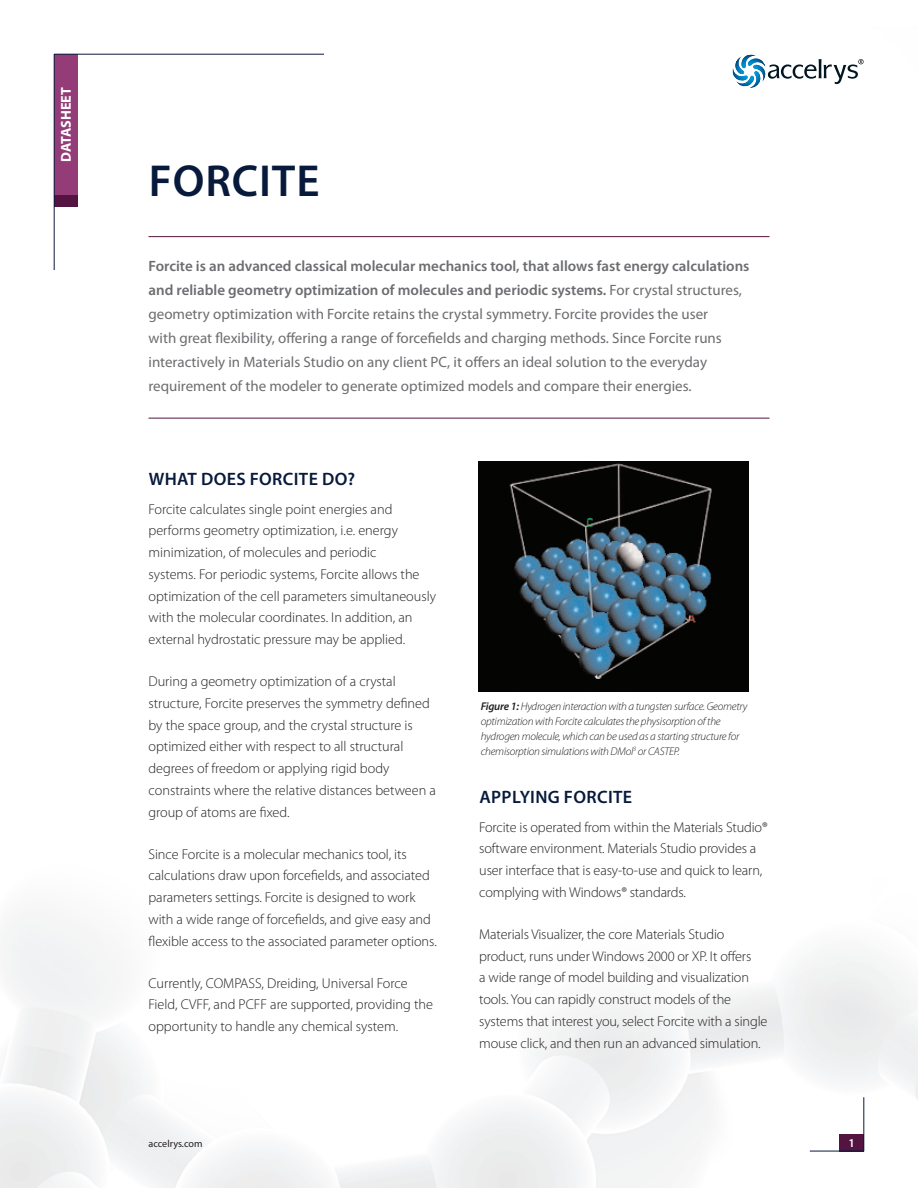
<style>
.page{position:relative;width:918px;height:1188px;background:#fff}
.page>*{position:absolute;margin:0;border:0;box-sizing:border-box;transform-origin:0 0}
.t1{font:600 45px "Myriad Pro";letter-spacing:.02em;color:#071a3c}
.t2{font:600 18px "Myriad Pro";letter-spacing:.02em;color:#071a3c}
.t3{font:15px/24px "Myriad Pro";color:#6c6d70}
.t4{font:300 14.25px/21.8px "Myriad Pro";letter-spacing:-.005em;color:#231f20}
.t5{font:700 14.25px "Myriad Pro";color:#fff}
.t6{font:600 12px "Myriad Pro";color:#fff}
.t7{font:italic 300 11.25px/15px "Myriad Pro";letter-spacing:-.02em;color:#231f20}
.t8{font:10.2px "Myriad Pro";color:#231f20}
.s1{font-weight:600}
</style>
<div class="page">
<img style="left:0;top:53px;width:918px;height:1135px">
<svg style="left:731px;top:54px;width:133px;height:34px"></svg>
<div style="left:54px;top:195px;width:23px;height:12px;background:#531442"></div>
<div style="left:54px;top:54px;width:23px;height:141px;background:#933c78"></div>
<hr style="left:54px;top:54px;width:270px;height:1px;background:#071a3c">
<hr style="left:54px;top:54px;width:1px;height:216px;background:#071a3c">
<div style="left:840px;top:1134px;width:24px;height:17px;background:#531442"></div>
<hr style="left:810px;top:1151px;width:54px;height:1px;background:#071a3c">
<hr style="left:864px;top:1097px;width:1px;height:54px;background:#071a3c">
<hr style="left:148px;top:236px;width:622px;height:1px;background:#531442">
<hr style="left:148px;top:418px;width:622px;height:1px;background:#531442">
<img style="left:478px;top:462px;width:270px;height:229px">
<p class="t5" style="left:57px;top:162px;width:76px;rotate:-90deg">DATASHEET</p>
<h1 class="t1" style="left:149px;top:152px;width:172px">Forcite</h1>
<p class="t3" style="left:148px;top:253px;width:603px"><span class="s1">Forcite is an advanced classical molecular mechanics tool, that allows fast energy calculations and reliable geometry optimization of molecules and periodic systems.</span> For crystal structures, geometry optimization with Forcite retains the crystal symmetry. Forcite provides the user<br>with great flexibility, offering a range of forcefields and charging methods. Since Forcite runs interactively in Materials Studio on any client PC, it offers an ideal solution to the everyday requirement of the modeler to generate optimized models and compare their energies.</p>
<p class="t2" style="left:149px;top:468px;width:208px">What does Forcite do?</p>
<p class="t4" style="left:148px;top:498px;width:289px">Forcite calculates single point energies and performs geometry optimization, i.e. energy minimization, of molecules and periodic<br>systems. For periodic systems, Forcite allows the optimization of the cell parameters simultaneously with the molecular coordinates. In addition, an external hydrostatic pressure may be applied.</p>
<p class="t4" style="left:148px;top:670px;width:289px">During a geometry optimization of a crystal structure, Forcite preserves the symmetry defined by the space group, and the crystal structure is optimized either with respect to all structural degrees of freedom or applying rigid body constraints where the relative distances between a group of atoms are fixed.</p>
<p class="t4" style="left:148px;top:843px;width:290px">Since Forcite is a molecular mechanics tool, its calculations draw upon forcefields, and associated parameters settings. Forcite is designed to work with a wide range of forcefields, and give easy and flexible access to the associated parameter options.</p>
<p class="t4" style="left:148px;top:972px;width:286px">Currently, COMPASS, Dreiding, Universal Force<br>Field, CVFF, and PCFF are supported, providing the opportunity to handle any chemical system.</p>
<p class="t8" style="left:148px;top:1137px;width:56px">accelrys.com</p>
<p class="t7" style="left:481px;top:699px;width:268px"><span class="s1">Figure 1:</span> Hydrogen interaction with a tungsten surface. Geometry optimization with Forcite calculates the physisorption of the hydrogen molecule, which can be used as a starting structure for chemisorption simulations with DMol<sup>3</sup> or CASTEP.</p>
<p class="t2" style="left:479px;top:786px;width:154px">Applying Forcite</p>
<p class="t4" style="left:479px;top:816px;width:290px">Forcite is operated from within the Materials Studio® software environment. Materials Studio provides a user interface that is easy-to-use and quick to learn, complying with Windows® standards.</p>
<p class="t4" style="left:479px;top:923px;width:290px">Materials Visualizer, the core Materials Studio product, runs under Windows 2000 or XP. It offers<br>a wide range of model building and visualization tools. You can rapidly construct models of the systems that interest you, select Forcite with a single mouse click, and then run an advanced simulation.</p>
<p class="t6" style="left:848px;top:1135px;width:8px">1</p>
</div>
